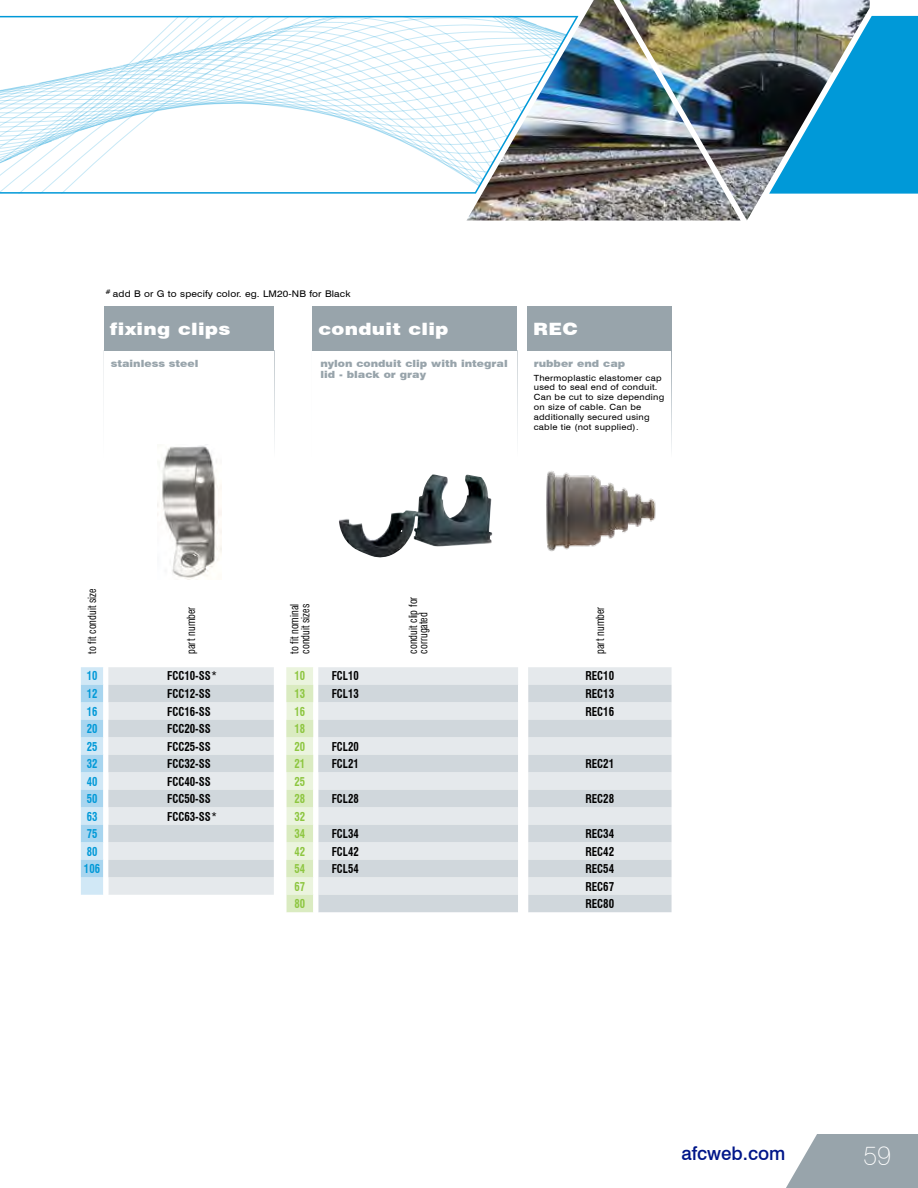
<style>
.page{position:relative;width:918px;height:1188px;background:#fff}
.page>*{position:absolute;margin:0;border:0;box-sizing:border-box;transform-origin:0 0}
.t1{font:100 27px "Swiss 721 BT";color:#fff}
.t2{font:500 18.75px "Swiss 721 BT";color:#001689}
.t3{font:900 16.95px "Swiss 721 BT";letter-spacing:.015em;color:#fff;scale:1.15 1}
.t4{font:700 condensed 11.85px "Swiss 721 BT";color:#000;scale:.92 1}
.t5{font:700 condensed 11.85px "Swiss 721 BT";color:#000;scale:.9 1}
.t6{font:700 condensed 11.85px/17.5px "Swiss 721 BT";letter-spacing:.01em;color:#8dc63f;scale:.9 1}
.t7{font:700 condensed 11.85px/17.5px "Swiss 721 BT";letter-spacing:.01em;color:#0099d8;scale:.9 1}
.t8{font:condensed 11.1px/11.1px "Swiss 721 BT";color:#000;scale:.9 1}
.t9{font:900 9.9px/11.4px "Swiss 721 BT";color:#98a4ab;scale:1.1 1}
.t10{font:9.15px "Swiss 721 BT";letter-spacing:.015em;color:#000;scale:1.1 1}
.t11{font:8.55px/9.9px "Swiss 721 BT";letter-spacing:.025em;color:#000;scale:1.1 1}
.s1{font-weight:400}
</style>
<div class="page">
<svg style="left:786px;top:1134px;width:132px;height:54px;background:#a4aeb4"></svg>
<svg style="left:0;top:15px;width:466px;height:179px"></svg>
<img style="left:466px;top:0;width:154px;height:221px">
<img style="left:620px;top:0;width:250px;height:221px">
<svg style="left:769px;top:16px;width:149px;height:178px;background:#288db5"></svg>
<div style="left:104px;top:307px;width:170px;height:44px;background:#98a4ab"></div>
<div style="left:313px;top:307px;width:204px;height:44px;background:#98a4ab"></div>
<div style="left:527px;top:350px;width:145px;height:121px;background:#fff;border:1px solid #fff"></div>
<div style="left:527px;top:307px;width:145px;height:44px;background:#98a4ab"></div>
<img style="left:533px;top:469px;width:131px;height:83px">
<img style="left:157px;top:445px;width:64px;height:135px">
<img style="left:339px;top:474px;width:153px;height:84px">
<div style="left:318px;top:667px;width:354px;height:18px;background:#e5e9ec"></div>
<svg style="left:528px;top:685px;width:144px;height:227px;background:#dadfe3"></svg>
<svg style="left:318px;top:685px;width:200px;height:227px;background:#dadfe3"></svg>
<svg style="left:81px;top:667px;width:233px;height:245px;background:#dee6e7"></svg>
<p class="t10" style="left:105px;top:288px;width:224px"><sup>#</sup> add B or G to specify color. eg. LM20-NB for Black</p>
<h3 class="t3" style="left:110px;top:319px;width:106px">fixing clips</h3>
<h3 class="t3" style="left:319px;top:319px;width:115px">conduit clip</h3>
<h3 class="t3" style="left:533px;top:319px;width:40px">REC</h3>
<p class="t9" style="left:111px;top:357px;width:81px">stainless steel</p>
<p class="t9" style="left:320px;top:357px;width:172px">nylon conduit clip with integral lid - black or gray</p>
<p class="t9" style="left:534px;top:357px;width:85px">rubber end cap</p>
<p class="t11" style="left:534px;top:372px;width:120px">Thermoplastic elastomer cap used to seal end of conduit.<br>Can be cut to size depending on size of cable. Can be additionally secured using cable tie (not supplied).</p>
<p class="t8" style="left:87px;top:654px;width:74px;rotate:-90deg">to fit conduit size</p>
<p class="t8" style="left:186px;top:654px;width:54px;rotate:-90deg">part number</p>
<h3 class="t7" style="left:87px;top:667px;width:13px">10</h3>
<h3 class="t4" style="left:167px;top:669px;width:56px">FCC10-SS<span class="s1">*</span></h3>
<h3 class="t7" style="left:87px;top:685px;width:13px">12</h3>
<h3 class="t4" style="left:167px;top:687px;width:49px">FCC12-SS</h3>
<h3 class="t7" style="left:87px;top:702px;width:13px">16</h3>
<h3 class="t4" style="left:167px;top:704px;width:49px">FCC16-SS</h3>
<h3 class="t7" style="left:87px;top:720px;width:13px">20</h3>
<h3 class="t4" style="left:167px;top:722px;width:49px">FCC20-SS</h3>
<h3 class="t7" style="left:87px;top:737px;width:13px">25</h3>
<h3 class="t4" style="left:167px;top:739px;width:49px">FCC25-SS</h3>
<h3 class="t7" style="left:87px;top:755px;width:13px">32</h3>
<h3 class="t4" style="left:167px;top:757px;width:49px">FCC32-SS</h3>
<h3 class="t7" style="left:87px;top:772px;width:13px">40</h3>
<h3 class="t4" style="left:167px;top:774px;width:49px">FCC40-SS</h3>
<h3 class="t7" style="left:87px;top:790px;width:13px">50</h3>
<h3 class="t4" style="left:167px;top:792px;width:49px">FCC50-SS</h3>
<h3 class="t7" style="left:87px;top:807px;width:13px">63</h3>
<h3 class="t4" style="left:167px;top:809px;width:56px">FCC63-SS<span class="s1">*</span></h3>
<h3 class="t7" style="left:84px;top:825px;width:20px">75<br>80<br>106</h3>
<p class="t8" style="left:289px;top:654px;width:57px;rotate:-90deg">to fit nominal conduit sizes</p>
<p class="t8" style="left:408px;top:654px;width:65px;line-height:10.4px;rotate:-90deg">conduit clip for corrugated</p>
<p class="t8" style="left:594px;top:654px;width:54px;rotate:-90deg">part number</p>
<h3 class="t6" style="left:294px;top:667px;width:13px">10</h3>
<h3 class="t5" style="left:332px;top:669px;width:31px">FCL10</h3>
<h3 class="t4" style="left:586px;top:669px;width:33px">REC10</h3>
<h3 class="t6" style="left:294px;top:685px;width:13px">13</h3>
<h3 class="t5" style="left:332px;top:687px;width:31px">FCL13</h3>
<h3 class="t4" style="left:586px;top:687px;width:33px">REC13</h3>
<h3 class="t6" style="left:294px;top:702px;width:13px">16</h3>
<h3 class="t4" style="left:586px;top:704px;width:33px">REC16</h3>
<h3 class="t6" style="left:294px;top:720px;width:13px">18<br>20</h3>
<h3 class="t5" style="left:332px;top:739px;width:31px">FCL20</h3>
<h3 class="t6" style="left:294px;top:755px;width:13px">21</h3>
<h3 class="t5" style="left:332px;top:757px;width:31px">FCL21</h3>
<h3 class="t4" style="left:586px;top:757px;width:33px">REC21</h3>
<h3 class="t6" style="left:294px;top:772px;width:13px">25<br>28</h3>
<h3 class="t5" style="left:332px;top:792px;width:31px">FCL28</h3>
<h3 class="t4" style="left:586px;top:792px;width:33px">REC28</h3>
<h3 class="t6" style="left:294px;top:807px;width:13px">32<br>34</h3>
<h3 class="t5" style="left:332px;top:827px;width:31px">FCL34</h3>
<h3 class="t4" style="left:586px;top:827px;width:33px">REC34</h3>
<h3 class="t6" style="left:294px;top:842px;width:13px">42</h3>
<h3 class="t5" style="left:332px;top:844px;width:31px">FCL42</h3>
<h3 class="t4" style="left:586px;top:844px;width:33px">REC42</h3>
<h3 class="t6" style="left:294px;top:860px;width:13px">54</h3>
<h3 class="t5" style="left:332px;top:862px;width:31px">FCL54</h3>
<h3 class="t4" style="left:586px;top:862px;width:33px">REC54</h3>
<h3 class="t6" style="left:294px;top:877px;width:13px">67</h3>
<h3 class="t4" style="left:586px;top:879px;width:33px">REC67</h3>
<h3 class="t6" style="left:294px;top:895px;width:13px">80</h3>
<h3 class="t4" style="left:586px;top:897px;width:33px">REC80</h3>
<h2 class="t2" style="left:681px;top:1142px;width:106px">afcweb.com</h2>
<h1 class="t1" style="left:863px;top:1139px;width:30px">59</h1>
</div>
